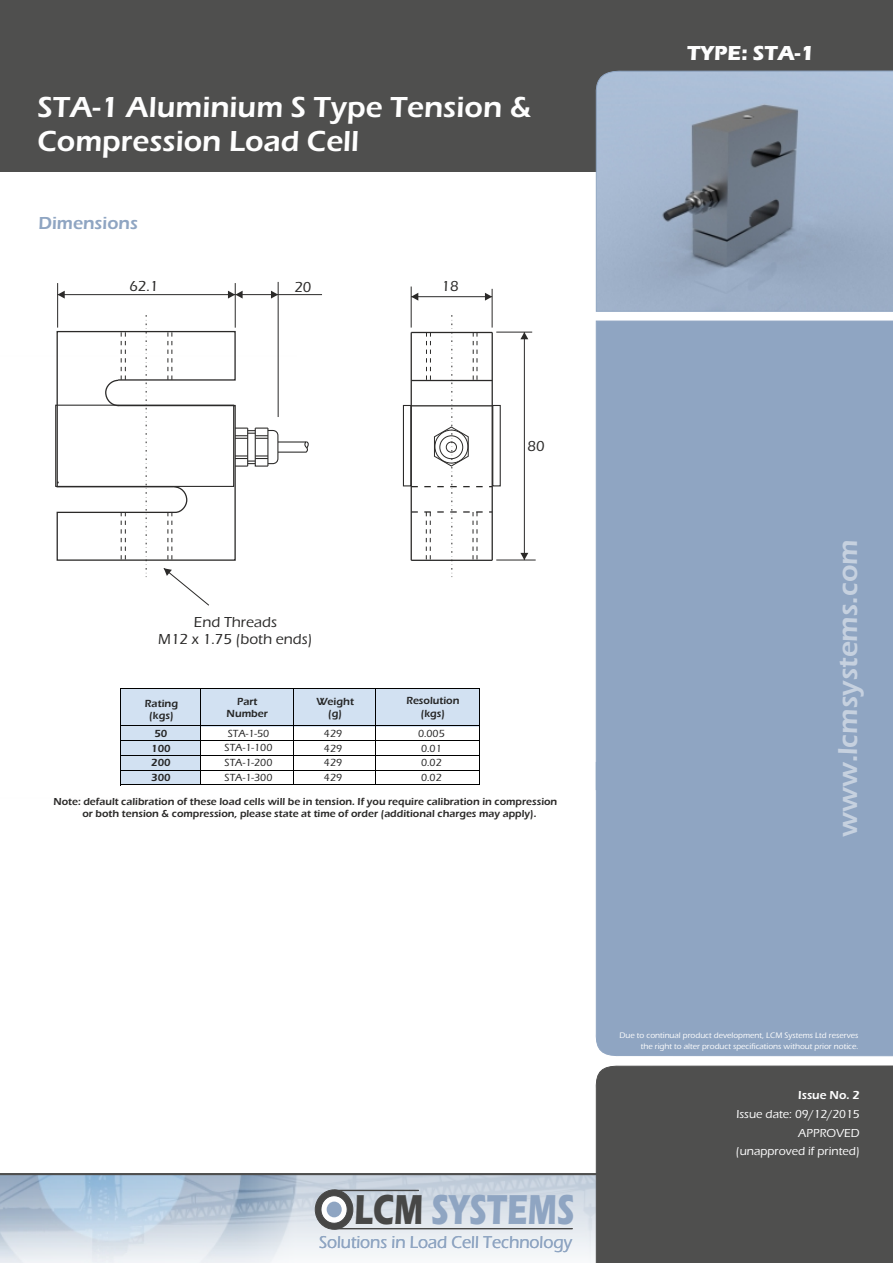
<style>
.page{position:relative;width:893px;height:1263px;background:#fff}
.page>*{position:absolute;margin:0;border:0;box-sizing:border-box;transform-origin:0 0}
.t1{font:700 43.35px "Eras ITC";color:#8fa5c2;scale:.73 1}
.t2{font:600 30px/34px "Eras ITC";color:#fefefe}
.t3{font:600 28.35px "Eras ITC";color:rgb(254 254 254/.5)}
.t4{font:700 21px "Eras ITC";color:#fefefe}
.t5{font:600 18px "Eras ITC";color:#8fa5c2}
.t6{font:500 17.85px "Eras ITC";color:#8fa5c2;scale:.95 1}
.t7{font:500 15px/17px "Eras ITC";color:#2b2a29;text-align:center}
.t8{font:500 12px/18.8px "Eras ITC";color:#fefefe;text-align:right}
.t9{font:600 12px "Eras ITC";color:#fefefe}
.t10{font:500 10.65px/14.5px "Eras ITC";color:#262626}
.t11{font:600 10.65px/12.1px "Eras ITC";color:#262626;text-align:center}
.t12{font:600 10.5px/12px "Eras ITC";color:#2b2a29}
.t13{font:500 8.25px/10.5px "Eras ITC";color:#fefefe;text-align:right}
.s1{color:#474746}
</style>
<div class="page">
<img style="left:0;top:1175px;width:595px;height:88px">
<div style="left:595px;top:790px;width:298px;height:266px;background:#8fa5c2"></div>
<div style="left:0;top:0;width:893px;height:171px;background:#4f4f4e"></div>
<div style="left:595px;top:320px;width:298px;height:470px;background:#8fa5c2"></div>
<hr style="left:334px;top:1190px;width:84px;height:1px;background:#474746">
<hr style="left:334px;top:1228px;width:238px;height:1px;background:#474746">
<div style="left:595px;top:1065px;width:298px;height:198px;background:#4f4f4e"></div>
<svg style="left:314px;top:1189px;width:40px;height:41px"></svg>
<hr style="left:0;top:1173px;width:688px;height:2px;background:#4f4f4e">
<svg style="left:595px;top:70px;width:298px;height:242px;background:#96a6bb"></svg>
<hr style="left:58px;top:294px;width:177px;height:1px;background:#2b2a29">
<svg style="left:58px;top:291px;width:7px;height:8px"></svg>
<hr style="left:57px;top:283px;width:1px;height:45px;background:#2b2a29">
<hr style="left:235px;top:283px;width:1px;height:45px;background:#2b2a29">
<hr style="left:492px;top:332px;width:1px;height:228px;background:#2b2a29">
<svg style="left:411px;top:315px;width:81px;height:262px"></svg>
<div style="left:434px;top:430px;width:34px;height:33px;border:1px solid #2b2a29;border-radius:50%"></div>
<div style="left:439px;top:435px;width:24px;height:24px;border:1px solid #2b2a29;border-radius:50%"></div>
<div style="left:446px;top:442px;width:11px;height:11px;border:1px solid #2b2a29;border-radius:50%"></div>
<hr style="left:411px;top:286px;width:1px;height:42px;background:#2b2a29">
<hr style="left:492px;top:289px;width:1px;height:39px;background:#2b2a29">
<hr style="left:496px;top:332px;width:36px;height:1px;background:#2b2a29">
<hr style="left:496px;top:560px;width:40px;height:1px;background:#2b2a29">
<hr style="left:524px;top:332px;width:1px;height:228px;background:#2b2a29">
<svg style="left:520px;top:332px;width:8px;height:7px"></svg>
<svg style="left:520px;top:553px;width:8px;height:7px"></svg>
<div style="left:492px;top:405px;width:9px;height:81px;border:1px solid #2b2a29"></div>
<div style="left:403px;top:405px;width:8px;height:81px;border:1px solid #2b2a29"></div>
<hr style="left:411px;top:296px;width:81px;height:1px;background:#2b2a29">
<svg style="left:485px;top:293px;width:7px;height:8px"></svg>
<svg style="left:411px;top:293px;width:7px;height:8px"></svg>
<hr style="left:278px;top:282px;width:1px;height:135px;background:#2b2a29">
<hr style="left:235px;top:294px;width:43px;height:1px;background:#2b2a29">
<svg style="left:228px;top:291px;width:15px;height:8px"></svg>
<svg style="left:271px;top:291px;width:7px;height:8px"></svg>
<hr style="left:278px;top:294px;width:44px;height:1px;background:#2b2a29">
<svg style="left:56px;top:315px;width:253px;height:291px"></svg>
<div style="left:183px;top:688px;width:297px;height:38px;background:#d2e1f2"></div>
<div style="left:121px;top:688px;width:80px;height:97px;background:#d2e1f2"></div>
<hr style="left:120px;top:688px;width:1px;height:97px;background:#000">
<hr style="left:293px;top:688px;width:1px;height:97px;background:#000">
<hr style="left:375px;top:688px;width:1px;height:97px;background:#000">
<hr style="left:120px;top:725px;width:360px;height:1px;background:#000">
<hr style="left:121px;top:740px;width:358px;height:1px;background:#000">
<hr style="left:121px;top:755px;width:359px;height:1px;background:#000">
<hr style="left:121px;top:770px;width:358px;height:1px;background:#000">
<hr style="left:120px;top:784px;width:360px;height:1px;background:#000">
<hr style="left:201px;top:688px;width:1px;height:97px;background:#000">
<hr style="left:121px;top:688px;width:359px;height:1px;background:#000">
<hr style="left:479px;top:688px;width:1px;height:96px;background:#000">
<h2 class="t2" style="left:37px;top:93px;width:496px">STA-1 Aluminium S Type Tension &amp;<br>Compression Load Cell</h2>
<h3 class="t5" style="left:39px;top:216px;width:101px">Dimensions</h3>
<h3 class="t7" style="left:129px;top:279px;width:31px">62.1</h3>
<h3 class="t7" style="left:294px;top:280px;width:19px">20</h3>
<h3 class="t7" style="left:158px;top:615px;width:156px">End Threads<br>M12 x 1.75 (both ends)</h3>
<h3 class="t7" style="left:441px;top:280px;width:19px">18</h3>
<h3 class="t7" style="left:528px;top:439px;width:19px">80</h3>
<p class="t11" style="left:406px;top:696px;width:55px">Resolution (kgs)</p>
<p class="t11" style="left:316px;top:696px;width:39px">Weight (g)</p>
<p class="t11" style="left:227px;top:697px;width:43px">Part<br>Number</p>
<p class="t11" style="left:145px;top:699px;width:35px">Rating (kgs)</p>
<p class="t11" style="left:151px;top:727px;width:21px;line-height:14.7px">50<br>100<br>200<br>300</p>
<p class="t10" style="left:225px;top:727px;width:49px">STA-1-50<br>STA-1-100<br>STA-1-200<br>STA-1-300</p>
<p class="t10" style="left:324px;top:727px;width:20px;text-align:justify">429<br>429<br>429<br>429</p>
<p class="t10" style="left:418px;top:727px;width:28px">0.005<br>0.01<br>0.02<br>0.02</p>
<p class="t12" style="left:82px;top:797px;width:476px;text-indent:-29px">Note: default calibration of these load cells will be in tension. If you require calibration in compression or both tension &amp; compression, please state at time of order (additional charges may apply).</p>
<h3 class="t4" style="left:687px;top:45px;width:128px">TYPE: STA-1</h3>
<h3 class="t3" style="left:837px;top:837px;width:299px;rotate:-90deg">www.lcmsystems.com</h3>
<h1 class="t1" style="left:354px;top:1193px;width:303px"><span class="s1">LCM</span> SYSTEMS</h1>
<h3 class="t6" style="left:319px;top:1235px;width:268px">Solutions in Load Cell Technology</h3>
<p class="t13" style="left:619px;top:1031px;width:240px">Due to continual product development, LCM Systems Ltd reserves the right to alter product specifications without prior notice.</p>
<p class="t9" style="left:798px;top:1091px;width:63px">Issue No. 2</p>
<p class="t8" style="left:736px;top:1106px;width:125px">Issue date: 09/12/2015<br>APPROVED (unapproved if printed)</p>
</div>
